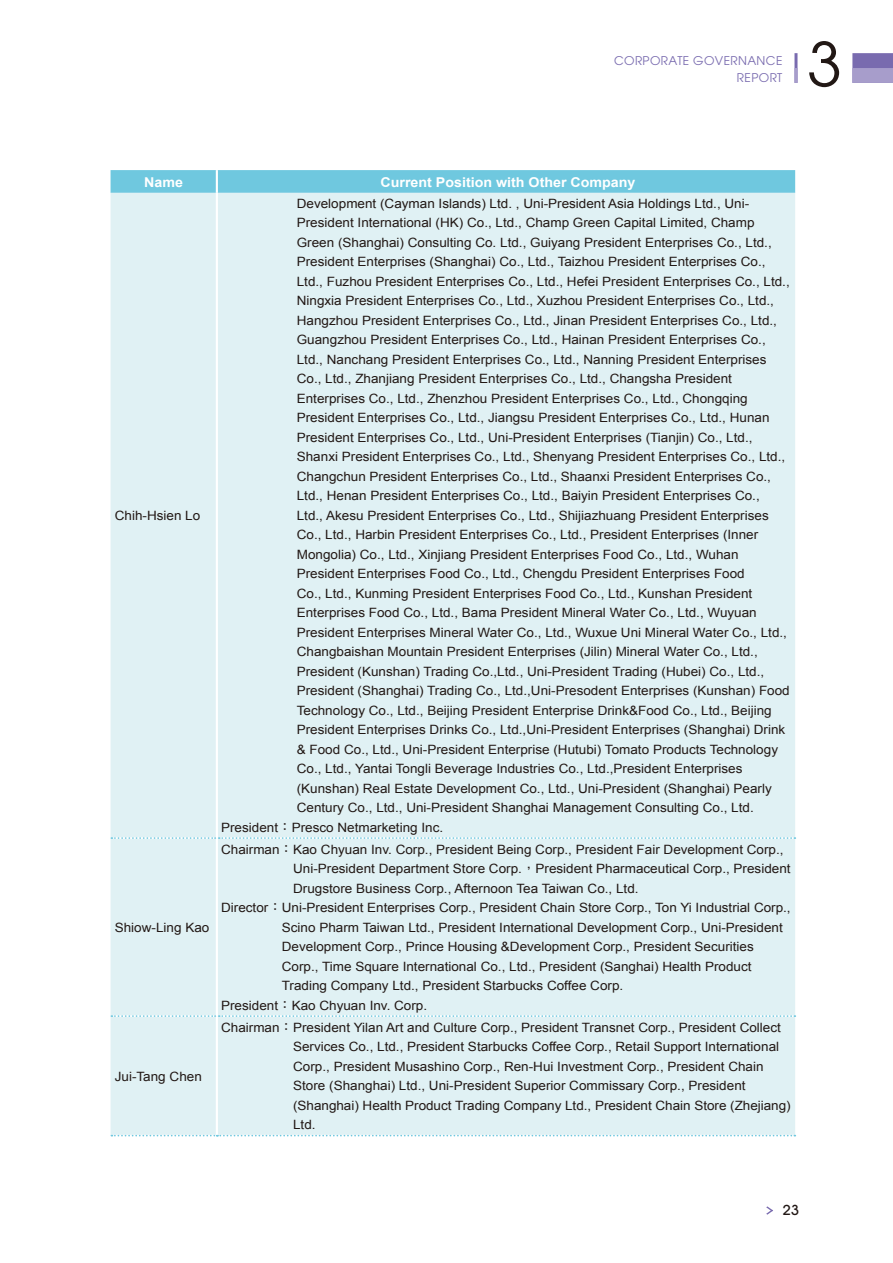
<style>
.page{position:relative;width:893px;height:1263px;background:#fff}
.page>*{position:absolute;margin:0;border:0;box-sizing:border-box;transform-origin:0 0}
.t1{font:60.3px "Dgd 4 Su 3 Bold";color:#221815;scale:1.05 1}
.t2{font:14.25px "Dhd 4 Su 5 Normal";color:#221815;scale:1.05 1}
.t3{font:700 13.5px "Arial";color:#fff;scale:1.05 1}
.t4{font:12.9px/19.5px "Arial";color:#221815;scale:1.05 1}
.t5{font:12px/16.5px "Dgd 4 Su 3 Bold";letter-spacing:.03em;color:#796baf;text-align:right}
.s1{font-family:"DF Hei Std W5"}
</style>
<div class="page">
<hr style="left:794px;top:53px;width:3px;height:30px;background:#796baf">
<div style="left:852px;top:53px;width:41px;height:30px;background:#796baf"></div>
<hr style="left:794px;top:68px;width:3px;height:15px;background:#a79dcb">
<div style="left:852px;top:68px;width:41px;height:15px;background:#a79dcb"></div>
<svg style="left:766px;top:1206px;width:7px;height:8px"></svg>
<svg style="left:111px;top:170px;width:684px;height:23px;background:#71c8df"></svg>
<div style="left:111px;top:193px;width:684px;height:942px;background:#e0f1f4"></div>
<svg style="left:111px;top:837px;width:684px;height:2px"></svg>
<svg style="left:111px;top:1015px;width:684px;height:2px"></svg>
<svg style="left:111px;top:1135px;width:684px;height:1px"></svg>
<hr style="left:216px;top:170px;width:2px;height:23px;background:#fff">
<hr style="left:216px;top:193px;width:2px;height:645px;background:#fff">
<hr style="left:216px;top:838px;width:2px;height:178px;background:#fff">
<hr style="left:216px;top:1016px;width:2px;height:119px;background:#fff">
<p class="t5" style="left:614px;top:53px;width:170px">CORPORATE GOVERNANCE<br>REPORT</p>
<h1 class="t1" style="left:807px;top:29px;width:35px">3</h1>
<p class="t3" style="left:144px;top:173px;width:38px">Name</p>
<p class="t3" style="left:381px;top:173px;width:244px">Current Position with Other Company</p>
<p class="t4" style="left:115px;top:506px;width:83px">Chih-Hsien Lo</p>
<p class="t4" style="left:115px;top:918px;width:92px">Shiow-Ling Kao</p>
<p class="t4" style="left:115px;top:1066px;width:84px">Jui-Tang Chen</p>
<p class="t4" style="left:297px;top:194px;width:432px">Development (Cayman Islands) Ltd. , Uni-President Asia Holdings Ltd., Uni-</p>
<p class="t4" style="left:297px;top:213px;width:437px">President International (HK) Co., Ltd., Champ Green Capital Limited, Champ</p>
<p class="t4" style="left:297px;top:233px;width:454px">Green (Shanghai) Consulting Co. Ltd., Guiyang President Enterprises Co., Ltd.,</p>
<p class="t4" style="left:297px;top:252px;width:448px">President Enterprises (Shanghai) Co., Ltd., Taizhou President Enterprises Co.,</p>
<p class="t4" style="left:297px;top:272px;width:471px">Ltd., Fuzhou President Enterprises Co., Ltd., Hefei President Enterprises Co., Ltd.,</p>
<p class="t4" style="left:297px;top:291px;width:456px">Ningxia President Enterprises Co., Ltd., Xuzhou President Enterprises Co., Ltd.,</p>
<p class="t4" style="left:297px;top:311px;width:459px">Hangzhou President Enterprises Co., Ltd., Jinan President Enterprises Co., Ltd.,</p>
<p class="t4" style="left:297px;top:330px;width:448px">Guangzhou President Enterprises Co., Ltd., Hainan President Enterprises Co.,</p>
<p class="t4" style="left:297px;top:350px;width:449px">Ltd., Nanchang President Enterprises Co., Ltd., Nanning President Enterprises</p>
<p class="t4" style="left:297px;top:369px;width:416px">Co., Ltd., Zhanjiang President Enterprises Co., Ltd., Changsha President</p>
<p class="t4" style="left:297px;top:389px;width:431px">Enterprises Co., Ltd., Zhenzhou President Enterprises Co., Ltd., Chongqing</p>
<p class="t4" style="left:297px;top:408px;width:452px">President Enterprises Co., Ltd., Jiangsu President Enterprises Co., Ltd., Hunan</p>
<p class="t4" style="left:297px;top:428px;width:435px">President Enterprises Co., Ltd., Uni-President Enterprises (Tianjin) Co., Ltd.,</p>
<p class="t4" style="left:297px;top:447px;width:467px">Shanxi President Enterprises Co., Ltd., Shenyang President Enterprises Co., Ltd.,</p>
<p class="t4" style="left:297px;top:467px;width:453px">Changchun President Enterprises Co., Ltd., Shaanxi President Enterprises Co.,</p>
<p class="t4" style="left:297px;top:486px;width:442px">Ltd., Henan President Enterprises Co., Ltd., Baiyin President Enterprises Co.,</p>
<p class="t4" style="left:297px;top:506px;width:451px">Ltd., Akesu President Enterprises Co., Ltd., Shijiazhuang President Enterprises</p>
<p class="t4" style="left:297px;top:525px;width:441px">Co., Ltd., Harbin President Enterprises Co., Ltd., President Enterprises (Inner</p>
<p class="t4" style="left:297px;top:545px;width:422px">Mongolia) Co., Ltd., Xinjiang President Enterprises Food Co., Ltd., Wuhan</p>
<p class="t4" style="left:297px;top:564px;width:428px">President Enterprises Food Co., Ltd., Chengdu President Enterprises Food</p>
<p class="t4" style="left:297px;top:584px;width:435px">Co., Ltd., Kunming President Enterprises Food Co., Ltd., Kunshan President</p>
<p class="t4" style="left:297px;top:603px;width:440px">Enterprises Food Co., Ltd., Bama President Mineral Water Co., Ltd., Wuyuan</p>
<p class="t4" style="left:297px;top:623px;width:468px">President Enterprises Mineral Water Co., Ltd., Wuxue Uni Mineral Water Co., Ltd.,</p>
<p class="t4" style="left:297px;top:642px;width:441px">Changbaishan Mountain President Enterprises (Jilin) Mineral Water Co., Ltd.,</p>
<p class="t4" style="left:297px;top:662px;width:447px">President (Kunshan) Trading Co.,Ltd., Uni-President Trading (Hubei) Co., Ltd.,</p>
<p class="t4" style="left:297px;top:681px;width:471px">President (Shanghai) Trading Co., Ltd.,Uni-Presodent Enterprises (Kunshan) Food</p>
<p class="t4" style="left:297px;top:701px;width:454px">Technology Co., Ltd., Beijing President Enterprise Drink&amp;Food Co., Ltd., Beijing</p>
<p class="t4" style="left:297px;top:720px;width:467px">President Enterprises Drinks Co., Ltd.,Uni-President Enterprises (Shanghai) Drink</p>
<p class="t4" style="left:297px;top:740px;width:460px">&amp; Food Co., Ltd., Uni-President Enterprise (Hutubi) Tomato Products Technology</p>
<p class="t4" style="left:297px;top:759px;width:426px">Co., Ltd., Yantai Tongli Beverage Industries Co., Ltd.,President Enterprises</p>
<p class="t4" style="left:297px;top:779px;width:454px">(Kunshan) Real Estate Development Co., Ltd., Uni-President (Shanghai) Pearly</p>
<p class="t4" style="left:297px;top:798px;width:437px">Century Co., Ltd., Uni-President Shanghai Management Consulting Co., Ltd.</p>
<p class="t4" style="left:221px;top:818px;width:213px">President<span class="s1">：</span>Presco Netmarketing Inc.</p>
<p class="t4" style="left:221px;top:840px;width:537px">Chairman<span class="s1">：</span> Kao Chyuan Inv. Corp., President Being Corp., President Fair Development Corp.,</p>
<p class="t4" style="left:293px;top:859px;width:475px">Uni-President Department Store Corp.<span class="s1">，</span>President Pharmaceutical Corp., President</p>
<p class="t4" style="left:293px;top:879px;width:330px">Drugstore Business Corp., Afternoon Tea Taiwan Co., Ltd.</p>
<p class="t4" style="left:221px;top:898px;width:544px">Director<span class="s1">：</span> Uni-President Enterprises Corp., President Chain Store Corp., Ton Yi Industrial Corp.,</p>
<p class="t4" style="left:282px;top:918px;width:479px">Scino Pharm Taiwan Ltd., President International Development Corp., Uni-President</p>
<p class="t4" style="left:282px;top:937px;width:451px">Development Corp., Prince Housing &amp;Development Corp., President Securities</p>
<p class="t4" style="left:282px;top:956px;width:449px">Corp., Time Square International Co., Ltd., President (Sanghai) Health Product</p>
<p class="t4" style="left:282px;top:976px;width:327px">Trading Company Ltd., President Starbucks Coffee Corp.</p>
<p class="t4" style="left:221px;top:995px;width:198px">President<span class="s1">：</span>Kao Chyuan Inv. Corp.</p>
<p class="t4" style="left:293px;top:1017px;width:475px;text-indent:-72px">Chairman<span class="s1">：</span> President Yilan Art and Culture Corp., President Transnet Corp., President Collect Services Co., Ltd., President Starbucks Coffee Corp., Retail Support International Corp., President Musashino Corp., Ren-Hui Investment Corp., President Chain Store (Shanghai) Ltd., Uni-President Superior Commissary Corp., President (Shanghai) Health Product Trading Company Ltd., President Chain Store (Zhejiang)<br>Ltd.</p>
<p class="t2" style="left:782px;top:1201px;width:18px">23</p>
</div>
